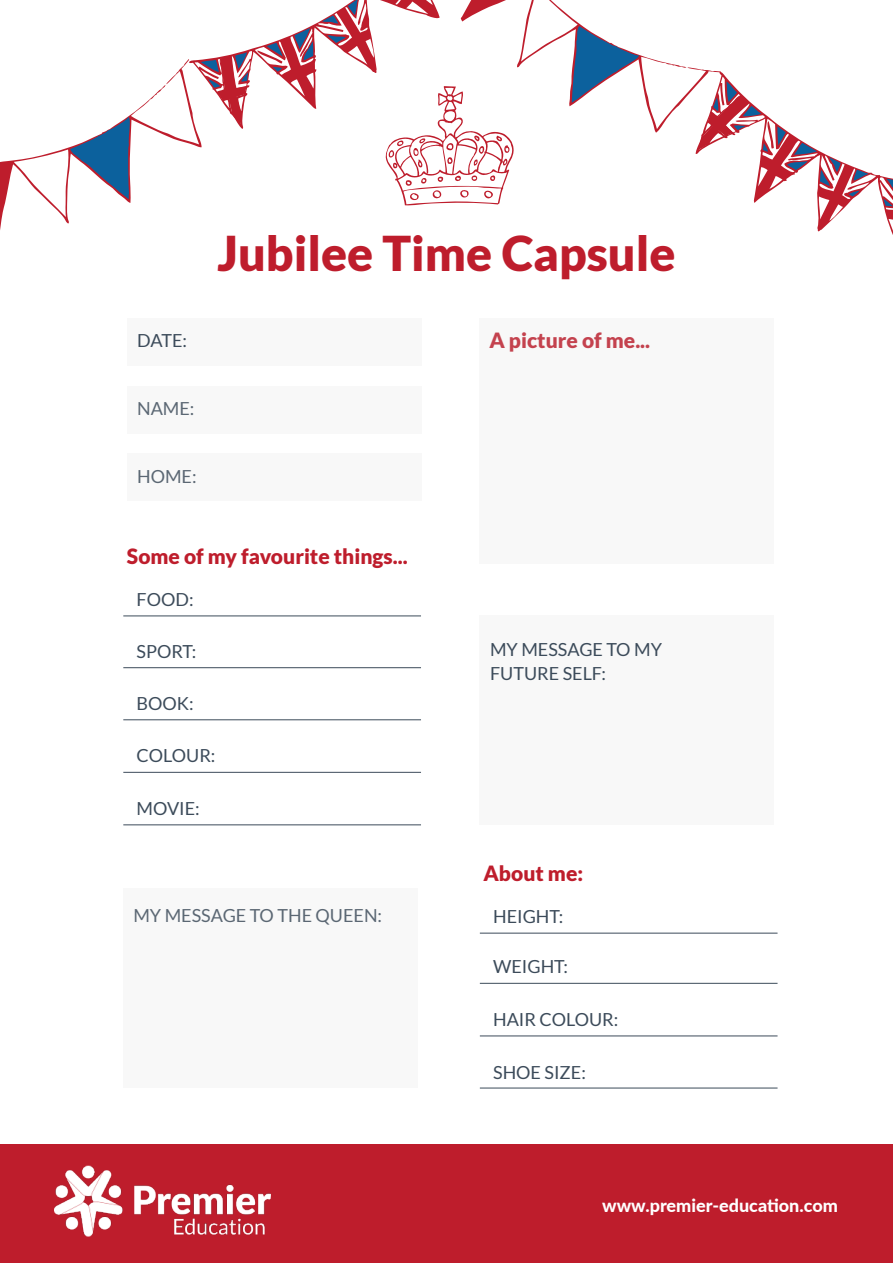
<style>
.page{position:relative;width:893px;height:1263px;background:#fff}
.page>*{position:absolute;margin:0;border:0;box-sizing:border-box;transform-origin:0 0}
.t1{font:900 48px "Lato";color:#be1d2c}
.t2{font:900 21px "Lato";color:#be1d2c}
.t3{font:18px/24px "Lato";color:#3c4b5a}
.t4{font:800 18px "Lato";color:#fff}
</style>
<div class="page">
<svg style="left:0;top:59px;width:189px;height:165px"></svg>
<svg style="left:0;top:162px;width:11px;height:68px"></svg>
<svg style="left:70px;top:117px;width:60px;height:82px"></svg>
<div style="left:0;top:1145px;width:893px;height:118px;background:#be1d2c"></div>
<img style="left:54px;top:1166px;width:216px;height:71px">
<svg style="left:189px;top:0;width:679px;height:229px"></svg>
<svg style="left:883px;top:179px;width:10px;height:56px"></svg>
<div style="left:127px;top:386px;width:294px;height:48px;background:#f8f8f8"></div>
<div style="left:127px;top:318px;width:294px;height:48px;background:#f8f8f8"></div>
<hr style="left:123px;top:615px;width:298px;height:1px;background:#3c4b5a">
<hr style="left:123px;top:667px;width:298px;height:1px;background:#3c4b5a">
<hr style="left:123px;top:719px;width:298px;height:1px;background:#3c4b5a">
<hr style="left:123px;top:772px;width:298px;height:1px;background:#3c4b5a">
<hr style="left:123px;top:824px;width:298px;height:1px;background:#3c4b5a">
<div style="left:123px;top:888px;width:294px;height:200px;background:#f8f8f8"></div>
<div style="left:480px;top:615px;width:294px;height:210px;background:#f8f8f8"></div>
<div style="left:127px;top:453px;width:294px;height:48px;background:#f8f8f8"></div>
<hr style="left:480px;top:933px;width:297px;height:1px;background:#3c4b5a">
<hr style="left:480px;top:983px;width:297px;height:1px;background:#3c4b5a">
<hr style="left:480px;top:1035px;width:297px;height:1px;background:#3c4b5a">
<hr style="left:480px;top:1088px;width:297px;height:1px;background:#3c4b5a">
<div style="left:480px;top:318px;width:294px;height:245px;background:#f8f8f8"></div>
<p class="t3" style="left:137px;top:329px;width:51px">DATE:</p>
<p class="t3" style="left:137px;top:397px;width:59px">NAME:</p>
<p class="t3" style="left:137px;top:464px;width:61px">HOME:</p>
<p class="t1" style="left:217px;top:226px;width:460px">Jubilee Time Capsule</p>
<p class="t2" style="left:489px;top:328px;width:162px">A picture of me...</p>
<p class="t2" style="left:127px;top:544px;width:282px">Some of my favourite things...</p>
<p class="t3" style="left:137px;top:587px;width:59px">FOOD:</p>
<p class="t3" style="left:137px;top:639px;width:61px">SPORT:</p>
<p class="t3" style="left:137px;top:691px;width:59px">BOOK:</p>
<p class="t3" style="left:137px;top:744px;width:80px">COLOUR:</p>
<p class="t3" style="left:137px;top:796px;width:65px">MOVIE:</p>
<p class="t3" style="left:133px;top:904px;width:250px">MY MESSAGE TO THE QUEEN:</p>
<p class="t3" style="left:490px;top:637px;width:173px">MY MESSAGE TO MY<br>FUTURE SELF:</p>
<p class="t2" style="left:483px;top:861px;width:101px">About me:</p>
<p class="t3" style="left:493px;top:904px;width:72px">HEIGHT:</p>
<p class="t3" style="left:493px;top:955px;width:76px">WEIGHT:</p>
<p class="t3" style="left:493px;top:1007px;width:127px">HAIR COLOUR:</p>
<p class="t3" style="left:493px;top:1060px;width:94px">SHOE SIZE:</p>
<p class="t4" style="left:602px;top:1192px;width:237px">www.premier-education.com</p>
</div>
